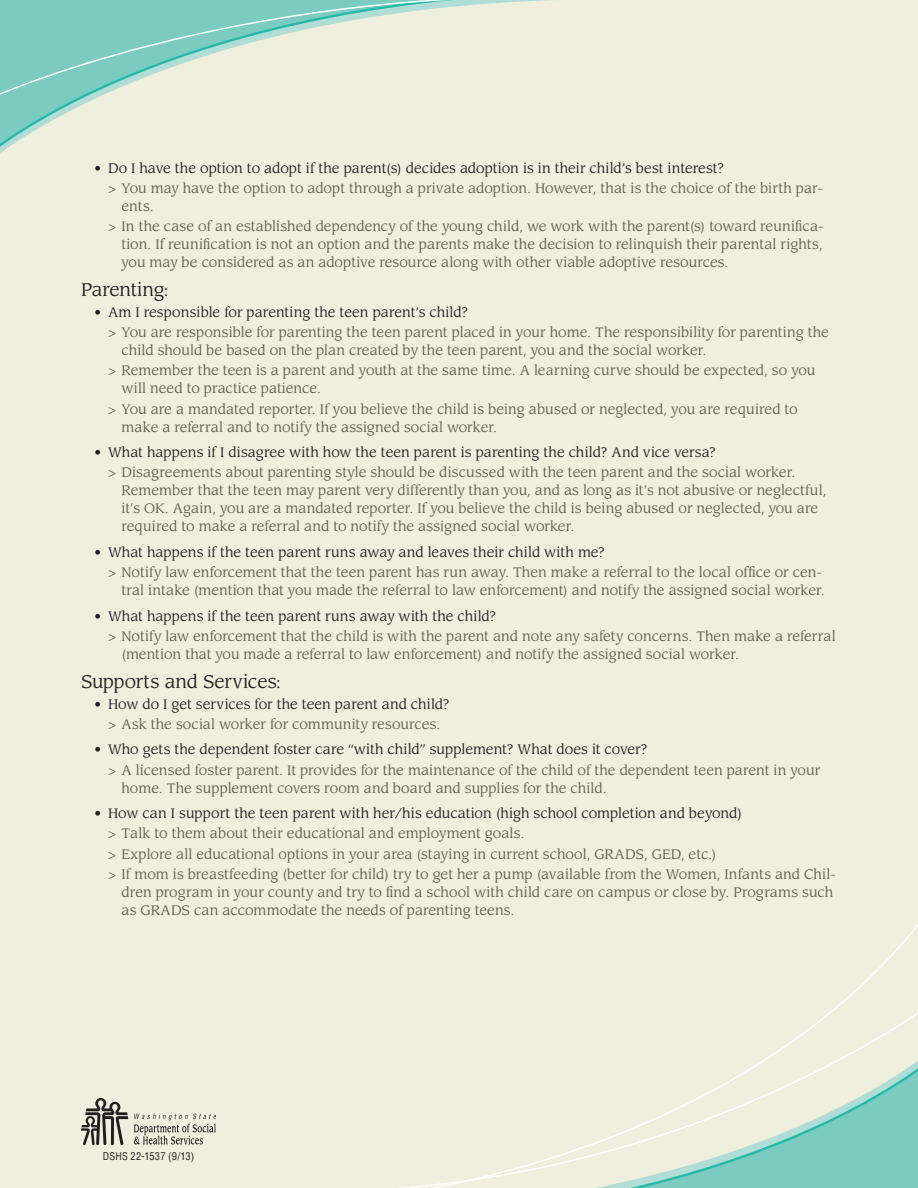
<style>
.page{position:relative;width:918px;height:1188px;background:#f0eedc}
.page>*{position:absolute;margin:0;border:0;box-sizing:border-box;transform-origin:0 0}
.t1{font:18px "Leawood Std";letter-spacing:-.01em;color:#231f20}
.t2{font:13.5px/18px "Leawood Std";color:#60614b}
.t3{font:13.5px "Leawood Std";color:#231f20}
.t4{font:condensed 10.5px "Helvetica LT Std";letter-spacing:.02em;color:#231f20}
</style>
<div class="page">
<svg style="left:398px;top:924px;width:520px;height:264px"></svg>
<svg style="left:0;top:106px;width:80px;height:47px"></svg>
<svg style="left:0;top:0;width:552px;height:106px"></svg>
<svg style="left:134px;top:1113px;width:82px;height:32px"></svg>
<svg style="left:81px;top:1098px;width:47px;height:47px"></svg>
<p class="t3" style="left:94px;top:160px;width:631px">• Do I have the option to adopt if the parent(s) decides adoption is in their child’s best interest?</p>
<p class="t2" style="left:122px;top:179px;width:703px;text-indent:-14px">&gt; You may have the option to adopt through a private adoption. However, that is the choice of the birth par&shy;ents.</p>
<p class="t2" style="left:122px;top:218px;width:704px;text-align:justify;text-indent:-14px">&gt; In the case of an established dependency of the young child, we work with the parent(s) toward reunifica&shy;tion. If reunification is not an option and the parents make the decision to relinquish their parental rights, you may be considered as an adoptive resource along with other viable adoptive resources.</p>
<h1 class="t1" style="left:81px;top:279px;width:89px">Parenting:</h1>
<p class="t3" style="left:94px;top:304px;width:375px">• Am I responsible for parenting the teen parent’s child?</p>
<p class="t2" style="left:122px;top:324px;width:709px;text-indent:-14px">&gt; You are responsible for parenting the teen parent placed in your home. The responsibility for parenting the child should be based on the plan created by the teen parent, you and the social worker.</p>
<p class="t2" style="left:122px;top:362px;width:695px;text-indent:-14px">&gt; Remember the teen is a parent and youth at the same time. A learning curve should be expected, so you will need to practice patience.</p>
<p class="t2" style="left:122px;top:400px;width:678px;text-indent:-14px">&gt; You are a mandated reporter. If you believe the child is being abused or neglected, you are required to make a referral and to notify the assigned social worker.</p>
<p class="t3" style="left:94px;top:444px;width:623px">• What happens if I disagree with how the teen parent is parenting the child? And vice versa?</p>
<p class="t2" style="left:122px;top:464px;width:706px;text-indent:-14px">&gt; Disagreements about parenting style should be discussed with the teen parent and the social worker.<br>Remember that the teen may parent very differently than you, and as long as it’s not abusive or neglectful, it’s OK. Again, you are a mandated reporter. If you believe the child is being abused or neglected, you are required to make a referral and to notify the assigned social worker.</p>
<p class="t3" style="left:94px;top:544px;width:512px">• What happens if the teen parent runs away and leaves their child with me?</p>
<p class="t2" style="left:108px;top:563px;width:718px;text-align:right">&gt; Notify law enforcement that the teen parent has run away. Then make a referral to the local office or cen&shy;tral intake (mention that you made the referral to law enforcement) and notify the assigned social worker.</p>
<p class="t3" style="left:94px;top:608px;width:403px">• What happens if the teen parent runs away with the child?</p>
<p class="t2" style="left:122px;top:627px;width:716px;text-indent:-14px">&gt; Notify law enforcement that the child is with the parent and note any safety concerns. Then make a referral (mention that you made a referral to law enforcement) and notify the assigned social worker.</p>
<h1 class="t1" style="left:81px;top:670px;width:202px">Supports and Services:</h1>
<p class="t3" style="left:94px;top:696px;width:357px">• How do I get services for the teen parent and child?</p>
<p class="t2" style="left:108px;top:715px;width:334px">&gt; Ask the social worker for community resources.</p>
<p class="t3" style="left:94px;top:742px;width:555px">• Who gets the dependent foster care “with child” supplement? What does it cover?</p>
<p class="t2" style="left:122px;top:761px;width:700px;text-indent:-14px">&gt; A licensed foster parent. It provides for the maintenance of the child of the dependent teen parent in your home. The supplement covers room and board and supplies for the child.</p>
<p class="t3" style="left:94px;top:805px;width:649px">• How can I support the teen parent with her/his education (high school completion and beyond)</p>
<p class="t2" style="left:108px;top:824px;width:730px;line-height:20.1px">&gt; Talk to them about their educational and employment goals.<br>&gt; Explore all educational options in your area (staying in current school, GRADS, GED, etc.)<br>&gt; If mom is breastfeeding (better for child) try to get her a pump (available from the Women, Infants and Chil-</p>
<p class="t2" style="left:122px;top:883px;width:713px">dren program in your county and try to find a school with child care on campus or close by. Programs such as GRADS can accommodate the needs of parenting teens.</p>
<p class="t4" style="left:103px;top:1150px;width:93px">DSHS 22-1537 (9/13)</p>
</div>
